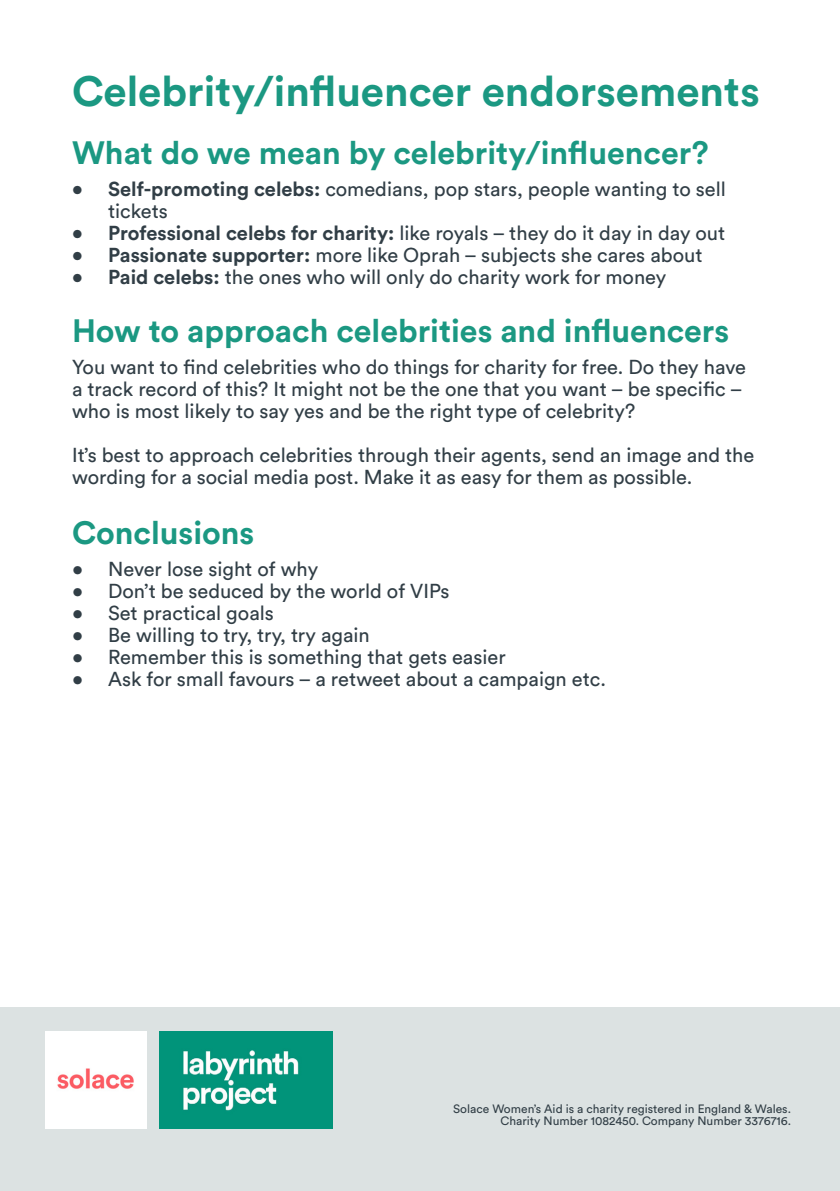
<style>
.page{position:relative;width:840px;height:1191px;background:#fff}
.page>*{position:absolute;margin:0;border:0;box-sizing:border-box;transform-origin:0 0}
.t1{font:700 42px "Circular Std";color:#1b9882}
.t2{font:700 32px "Circular Std";color:#1b9882}
.t3{font:20px/22px "Circular Std";color:#313e46}
.t4{font:700 20px "Circular Std";color:#313e46}
.t5{font:12px "Circular Std";color:#313e46}
.s1{font-weight:700}
.s2{font-weight:400}
</style>
<div class="page">
<div style="left:0;top:1007px;width:839px;height:184px;background:#dce2e2"></div>
<img style="left:160px;top:1031px;width:173px;height:97px">
<img style="left:45px;top:1031px;width:101px;height:97px">
<p class="t1" style="left:72px;top:64px;width:688px">Celebrity/influencer endorsements</p>
<p class="t2" style="left:72px;top:132px;width:638px">What do we mean by celebrity/influencer?</p>
<p class="t3" style="left:108px;top:178px;width:619px;text-indent:-36px"><span class="s1">• Self-promoting celebs:</span> comedians, pop stars, people wanting to sell tickets</p>
<p class="t4" style="left:72px;top:220px;width:654px">• Professional celebs for charity: <span class="s2">like royals – they do it day in day out</span></p>
<p class="t3" style="left:72px;top:244px;width:631px"><span class="s1">• Passionate supporter:</span> more like Oprah – subjects she cares about</p>
<p class="t3" style="left:72px;top:266px;width:595px"><span class="s1">• Paid celebs:</span> the ones who will only do charity work for money</p>
<p class="t2" style="left:72px;top:310px;width:658px">How to approach celebrities and influencers</p>
<p class="t3" style="left:72px;top:355px;width:675px">You want to find celebrities who do things for charity for free. Do they have a track record of this? It might not be the one that you want – be specific – who is most likely to say yes and be the right type of celebrity?</p>
<p class="t3" style="left:72px;top:443px;width:683px">It’s best to approach celebrities through their agents, send an image and the wording for a social media post. Make it as easy for them as possible.</p>
<p class="t2" style="left:72px;top:512px;width:184px">Conclusions</p>
<p class="t3" style="left:72px;top:557px;width:247px">• Never lose sight of why</p>
<p class="t3" style="left:72px;top:579px;width:379px">• Don’t be seduced by the world of VIPs</p>
<p class="t3" style="left:72px;top:601px;width:203px">• Set practical goals</p>
<p class="t3" style="left:72px;top:623px;width:299px">• Be willing to try, try, try again</p>
<p class="t3" style="left:72px;top:645px;width:435px">• Remember this is something that gets easier</p>
<p class="t3" style="left:72px;top:667px;width:535px">• Ask for small favours – a retweet about a campaign etc.</p>
<p class="t5" style="left:453px;top:1101px;width:339px">Solace Women’s Aid is a charity registered in England &amp; Wales.</p>
<p class="t5" style="left:500px;top:1113px;width:292px">Charity Number 1082450. Company Number 3376716.</p>
</div>
